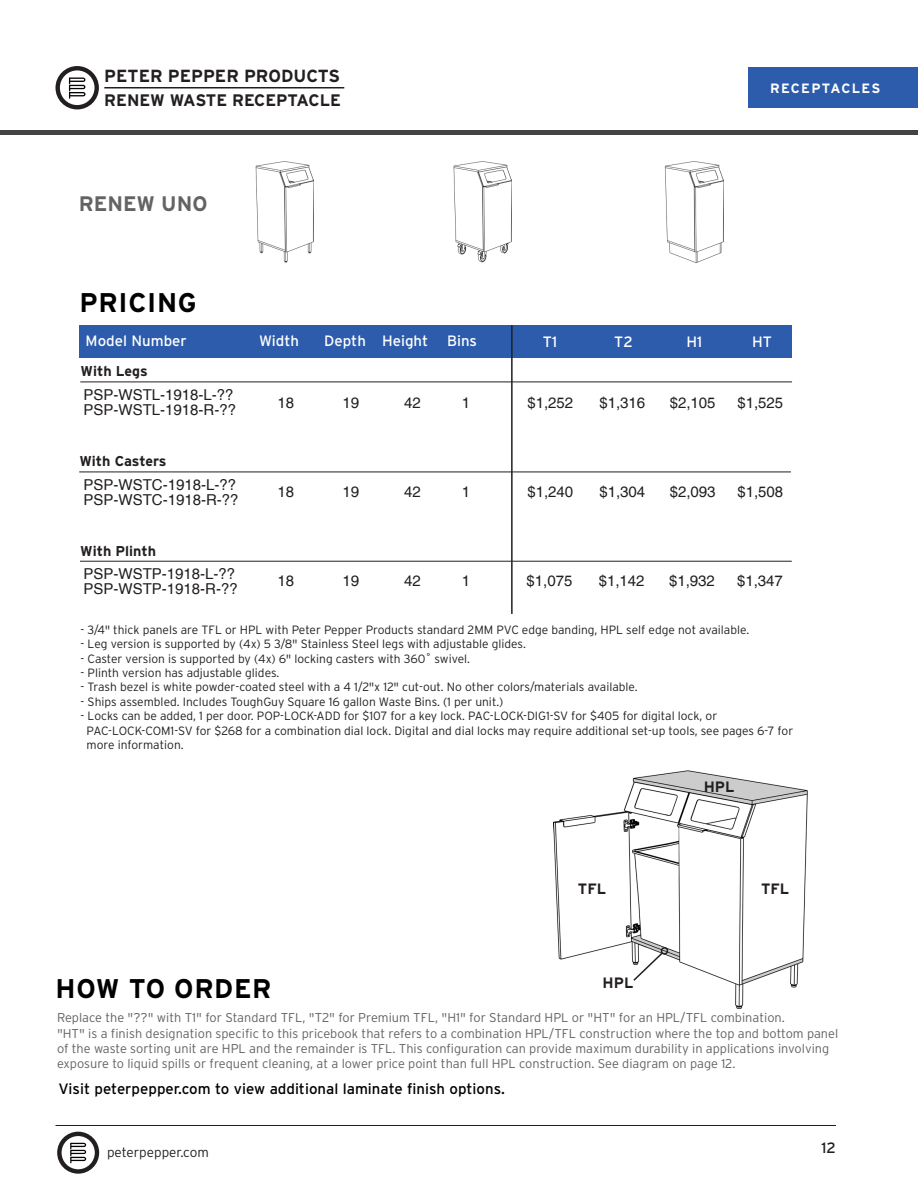
<style>
.page{position:relative;width:918px;height:1188px;background:#fff}
.page>*{position:absolute;margin:0;border:0;box-sizing:border-box;transform-origin:0 0}
.t1{font:700 27px "Interstate";letter-spacing:.025em;color:#000}
.t2{font:700 21px "Interstate";color:#636366}
.t3{font:700 17.55px "Interstate";color:#231f20}
.t4{font:700 16.65px "Interstate";color:#231f20}
.SKU{font:15px/15px "Helvetica";color:#231f20}
.Price_Matrix{font:15px "Helvetica";color:#231f20}
.t5{font:15px "Interstate";color:#000}
.BODY_COPY{font:15px "Interstate";color:#fff}
.t6{font:700 15px "Interstate";color:#231f20}
.t7{font:15px "Interstate";color:#231f20}
.t8{font:700 14.25px "Interstate";color:#231f20}
.t9{font:300 13.5px "Interstate";color:#231f20}
.t10{font:700 13.5px "Interstate";letter-spacing:.095em;color:#fff}
.t11{font:300 12.75px/15.3px "Interstate";color:#636366}
.t12{font:300 12px/14.4px "Interstate";color:#231f20}
</style>
<div class="page">
<div style="left:748px;top:68px;width:170px;height:40px;background:#2d5cac"></div>
<svg style="left:69px;top:78px;width:17px;height:21px"></svg>
<hr style="left:104px;top:87px;width:240px;height:2px;background:#231f20">
<div style="left:55px;top:66px;width:44px;height:43px;border:4px solid #231f20;border-radius:50%"></div>
<img style="left:553px;top:771px;width:255px;height:238px">
<svg style="left:632px;top:951px;width:32px;height:31px"></svg>
<div style="left:661px;top:947px;width:7px;height:8px;border:2px solid #231f20;border-radius:50%"></div>
<div style="left:0;top:130px;width:918px;height:5px;background:#434343"></div>
<hr style="left:56px;top:1125px;width:780px;height:1px;background:#231f20">
<svg style="left:70px;top:1143px;width:16px;height:20px"></svg>
<div style="left:57px;top:1132px;width:42px;height:42px;border:4px solid #231f20;border-radius:50%"></div>
<div style="left:80px;top:325px;width:712px;height:33px;background:#2d5cac"></div>
<img style="left:255px;top:161px;width:58px;height:102px">
<img style="left:453px;top:161px;width:58px;height:102px">
<img style="left:664px;top:161px;width:59px;height:102px">
<hr style="left:80px;top:382px;width:712px;height:1px;background:#231f20">
<hr style="left:511px;top:325px;width:2px;height:289px;background:#231f20">
<hr style="left:79px;top:472px;width:712px;height:1px;background:#231f20">
<hr style="left:80px;top:561px;width:712px;height:1px;background:#231f20">
<p class="t3" style="left:104px;top:66px;width:237px">PETER PEPPER PRODUCTS</p>
<p class="t4" style="left:104px;top:91px;width:238px">RENEW WASTE RECEPTACLE</p>
<p class="t2" style="left:79px;top:192px;width:130px">RENEW UNO</p>
<p class="t1" style="left:80px;top:288px;width:119px">PRICING</p>
<p class="t10" style="left:770px;top:80px;width:112px">RECEPTACLES</p>
<p class="BODY_COPY" style="left:86px;top:332px;width:103px">Model Number</p>
<p class="BODY_COPY" style="left:259px;top:332px;width:41px">Width</p>
<p class="BODY_COPY" style="left:324px;top:332px;width:105px">Depth Height</p>
<p class="BODY_COPY" style="left:447px;top:332px;width:31px">Bins</p>
<p class="BODY_COPY" style="left:543px;top:333px;width:16px">T1</p>
<p class="BODY_COPY" style="left:614px;top:333px;width:20px">T2</p>
<p class="BODY_COPY" style="left:687px;top:333px;width:17px">H1</p>
<p class="BODY_COPY" style="left:752px;top:333px;width:21px">HT</p>
<p class="t8" style="left:81px;top:363px;width:69px">With Legs</p>
<p class="SKU" style="left:84px;top:388px;width:154px">PSP-WSTL-1918-L-??<br>PSP-WSTL-1918-R-??</p>
<p class="Price_Matrix" style="left:277px;top:394px;width:18px">18</p>
<p class="Price_Matrix" style="left:343px;top:394px;width:18px">19</p>
<p class="Price_Matrix" style="left:404px;top:394px;width:18px">42</p>
<p class="Price_Matrix" style="left:462px;top:394px;width:10px">1</p>
<p class="Price_Matrix" style="left:527px;top:394px;width:47px">$1,252</p>
<p class="Price_Matrix" style="left:599px;top:394px;width:47px">$1,316</p>
<p class="Price_Matrix" style="left:670px;top:394px;width:47px">$2,105</p>
<p class="Price_Matrix" style="left:737px;top:394px;width:47px">$1,525</p>
<p class="t8" style="left:80px;top:453px;width:89px">With Casters</p>
<p class="SKU" style="left:84px;top:477px;width:157px">PSP-WSTC-1918-L-??<br>PSP-WSTC-1918-R-??</p>
<p class="Price_Matrix" style="left:277px;top:483px;width:18px">18</p>
<p class="Price_Matrix" style="left:343px;top:483px;width:18px">19</p>
<p class="Price_Matrix" style="left:404px;top:483px;width:18px">42</p>
<p class="Price_Matrix" style="left:462px;top:483px;width:10px">1</p>
<p class="Price_Matrix" style="left:527px;top:483px;width:47px">$1,240</p>
<p class="Price_Matrix" style="left:599px;top:483px;width:47px">$1,304</p>
<p class="Price_Matrix" style="left:670px;top:483px;width:47px">$2,093</p>
<p class="Price_Matrix" style="left:737px;top:483px;width:47px">$1,508</p>
<p class="t8" style="left:80px;top:543px;width:77px">With Plinth</p>
<p class="SKU" style="left:84px;top:567px;width:156px">PSP-WSTP-1918-L-??<br>PSP-WSTP-1918-R-??</p>
<p class="Price_Matrix" style="left:277px;top:572px;width:18px">18</p>
<p class="Price_Matrix" style="left:343px;top:572px;width:18px">19</p>
<p class="Price_Matrix" style="left:404px;top:572px;width:18px">42</p>
<p class="Price_Matrix" style="left:462px;top:572px;width:10px">1</p>
<p class="Price_Matrix" style="left:527px;top:572px;width:47px">$1,075</p>
<p class="Price_Matrix" style="left:599px;top:572px;width:47px">$1,142</p>
<p class="Price_Matrix" style="left:669px;top:572px;width:47px">$1,932</p>
<p class="Price_Matrix" style="left:737px;top:572px;width:47px">$1,347</p>
<p class="t12" style="left:81px;top:622px;width:670px">- 3/4" thick panels are TFL or HPL with Peter Pepper Products standard 2MM PVC edge banding, HPL self edge not available.</p>
<p class="t12" style="left:81px;top:637px;width:447px">- Leg version is supported by (4x) 5 3/8" Stainless Steel legs with adjustable glides.</p>
<p class="t12" style="left:81px;top:651px;width:391px">- Caster version is supported by (4x) 6" locking casters with 360˚ swivel.</p>
<p class="t12" style="left:81px;top:665px;width:200px">- Plinth version has adjustable glides.</p>
<p class="t12" style="left:81px;top:680px;width:559px">- Trash bezel is white powder-coated steel with a 4 1/2"x 12" cut-out. No other colors/materials available.</p>
<p class="t12" style="left:81px;top:694px;width:424px">- Ships assembled. Includes ToughGuy Square 16 gallon Waste Bins. (1 per unit.)</p>
<p class="t12" style="left:81px;top:709px;width:638px">- Locks can be added, 1 per door. POP-LOCK-ADD for $107 for a key lock. PAC-LOCK-DIG1-SV for $405 for digital lock, or</p>
<p class="t12" style="left:87px;top:723px;width:708px">PAC-LOCK-COM1-SV for $268 for a combination dial lock. Digital and dial locks may require additional set-up tools, see pages 6-7 for more information.</p>
<p class="t6" style="left:704px;top:778px;width:32px">HPL</p>
<p class="t6" style="left:578px;top:880px;width:30px">TFL</p>
<p class="t6" style="left:761px;top:880px;width:30px">TFL</p>
<p class="t6" style="left:603px;top:975px;width:32px">HPL</p>
<h1 class="t1" style="left:56px;top:973px;width:218px">HOW TO ORDER</h1>
<p class="t11" style="left:57px;top:1010px;width:783px">Replace the "??" with T1" for Standard TFL, "T2" for Premium TFL, "H1" for Standard HPL or "HT" for an HPL/TFL combination.<br>"HT" is a finish designation specific to this pricebook that refers to a combination HPL/TFL construction where the top and bottom panel of the waste sorting unit are HPL and the remainder is TFL. This configuration can provide maximum durability in applications involving exposure to liquid spills or frequent cleaning, at a lower price point than full HPL construction. See diagram on page 12.</p>
<p class="t5" style="left:58px;top:1080px;width:448px">Visit peterpepper.com to view additional laminate finish options.</p>
<p class="t9" style="left:107px;top:1144px;width:103px">peterpepper.com</p>
<p class="t7" style="left:821px;top:1139px;width:16px">12</p>
</div>
